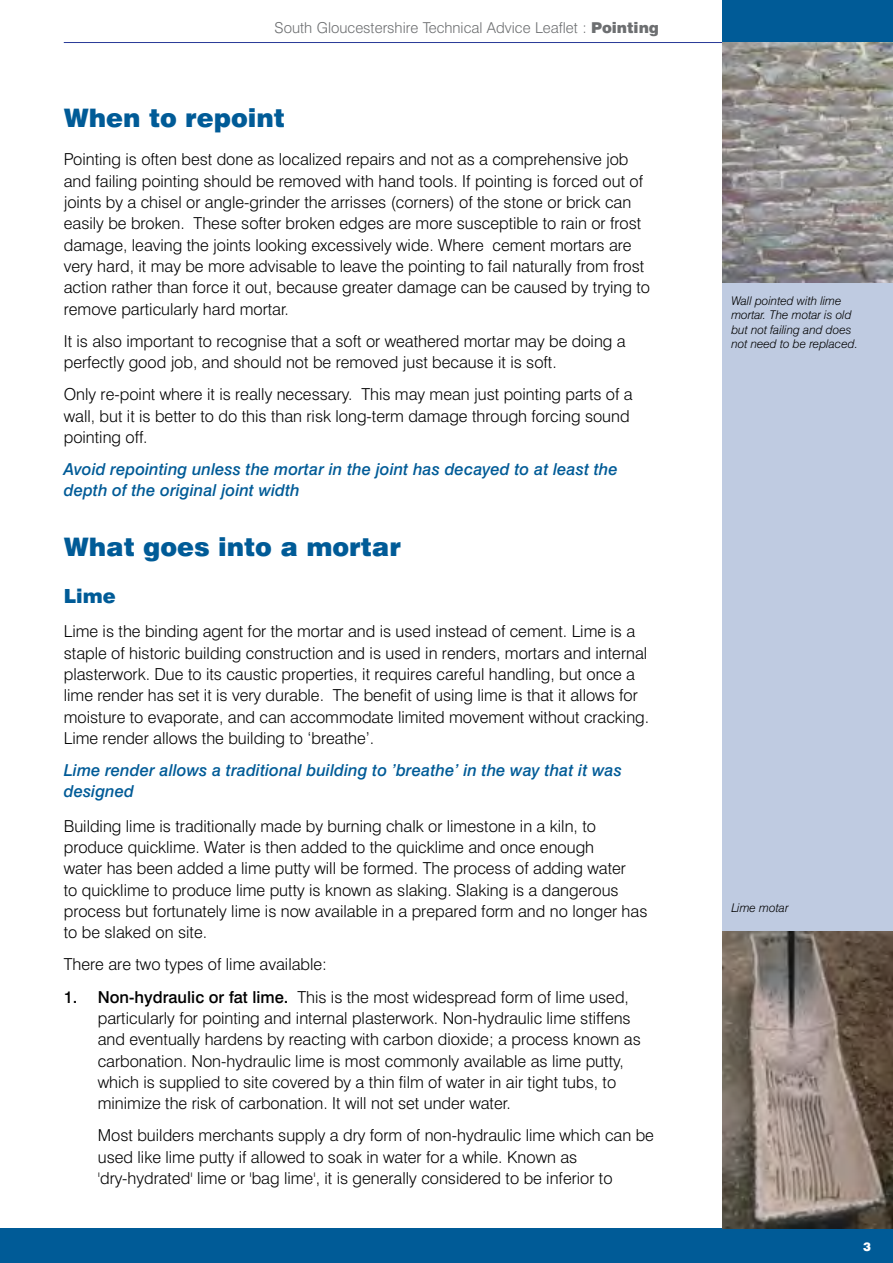
<style>
.page{position:relative;width:893px;height:1263px;background:#fff}
.page>*{position:absolute;margin:0;border:0;box-sizing:border-box;transform-origin:0 0}
.t1{font:900 25.5px "Swiss 721 BT";color:#005b97}
.t2{font:900 19.5px "Swiss 721 BT";color:#005b97}
.t3{font:300 16.5px/21.3px "Swiss 721 BT";color:#000}
.t4{font:italic 500 16.5px/21.3px "Swiss 721 BT";color:#005b97}
.t5{font:300 15px "Swiss 721 BT";color:#6d6f71}
.t6{font:italic 300 12px/14.4px "Swiss 721 BT";color:#000}
.t7{font:900 12px "Swiss 721 BT";color:#fff}
.s1{font-weight:900}
.s2{font-weight:500}
</style>
<div class="page">
<div style="left:723px;top:0;width:170px;height:43px;background:#005b97"></div>
<div style="left:723px;top:43px;width:170px;height:1220px;background:#bfcbe1"></div>
<hr style="left:64px;top:42px;width:829px;height:1px;background:#283a97">
<div style="left:0;top:1229px;width:859px;height:34px;background:#005b97"></div>
<div style="left:859px;top:1229px;width:34px;height:34px;background:#005b97"></div>
<img style="left:723px;top:43px;width:170px;height:239px">
<img style="left:723px;top:931px;width:170px;height:298px">
<p class="t5" style="left:275px;top:19px;width:386px">South Gloucestershire Technical Advice Leaflet : <span class="s1">Pointing</span></p>
<h1 class="t1" style="left:64px;top:102px;width:223px">When to repoint</h1>
<p class="t3" style="left:64px;top:148px;width:588px">Pointing is often best done as localized repairs and not as a comprehensive job and failing pointing should be removed with hand tools. If pointing is forced out of joints by a chisel or angle-grinder the arrisses (corners) of the stone or brick can easily be broken. These softer broken edges are more susceptible to rain or frost damage, leaving the joints looking excessively wide. Where cement mortars are very hard, it may be more advisable to leave the pointing to fail naturally from frost action rather than force it out, because greater damage can be caused by trying to remove particularly hard mortar.</p>
<p class="t3" style="left:64px;top:330px;width:563px">It is also important to recognise that a soft or weathered mortar may be doing a perfectly good job, and should not be removed just because it is soft.</p>
<p class="t3" style="left:64px;top:383px;width:570px">Only re-point where it is really necessary. This may mean just pointing parts of a wall, but it is better to do this than risk long-term damage through forcing sound pointing off.</p>
<h4 class="t4" style="left:64px;top:458px;width:556px">Avoid repointing unless the mortar in the joint has decayed to at least the depth of the original joint width</h4>
<h1 class="t1" style="left:64px;top:531px;width:339px">What goes into a mortar</h1>
<h2 class="t2" style="left:64px;top:584px;width:54px">Lime</h2>
<p class="t3" style="left:64px;top:621px;width:587px">Lime is the binding agent for the mortar and is used instead of cement. Lime is a staple of historic building construction and is used in renders, mortars and internal plasterwork. Due to its caustic properties, it requires careful handling, but once a lime render has set it is very durable. The benefit of using lime is that it allows for moisture to evaporate, and can accommodate limited movement without cracking.<br>Lime render allows the building to ‘breathe’.</p>
<h4 class="t4" style="left:64px;top:759px;width:560px">Lime render allows a traditional building to ’breathe’ in the way that it was designed</h4>
<p class="t3" style="left:64px;top:815px;width:585px">Building lime is traditionally made by burning chalk or limestone in a kiln, to produce quicklime. Water is then added to the quicklime and once enough<br>water has been added a lime putty will be formed. The process of adding water<br>to quicklime to produce lime putty is known as slaking. Slaking is a dangerous process but fortunately lime is now available in a prepared form and no longer has to be slaked on site.</p>
<p class="t3" style="left:64px;top:954px;width:265px">There are two types of lime available:</p>
<p class="t3" style="left:98px;top:986px;width:545px;text-indent:-34px"><span class="s2">1. Non-hydraulic or fat lime.</span> This is the most widespread form of lime used, particularly for pointing and internal plasterwork. Non-hydraulic lime stiffens and eventually hardens by reacting with carbon dioxide; a process known as carbonation. Non-hydraulic lime is most commonly available as lime putty, which is supplied to site covered by a thin film of water in air tight tubs, to minimize the risk of carbonation. It will not set under water.</p>
<p class="t3" style="left:98px;top:1125px;width:558px">Most builders merchants supply a dry form of non-hydraulic lime which can be used like lime putty if allowed to soak in water for a while. Known as</p>
<p class="t3" style="left:98px;top:1167px;width:516px">'dry-hydrated' lime or 'bag lime', it is generally considered to be inferior to</p>
<p class="t6" style="left:731px;top:293px;width:128px">Wall pointed with lime mortar. The motar is old but not failing and does not need to be replaced.</p>
<p class="t6" style="left:731px;top:900px;width:59px">Lime motar</p>
<p class="t7" style="left:863px;top:1239px;width:9px">3</p>
</div>
